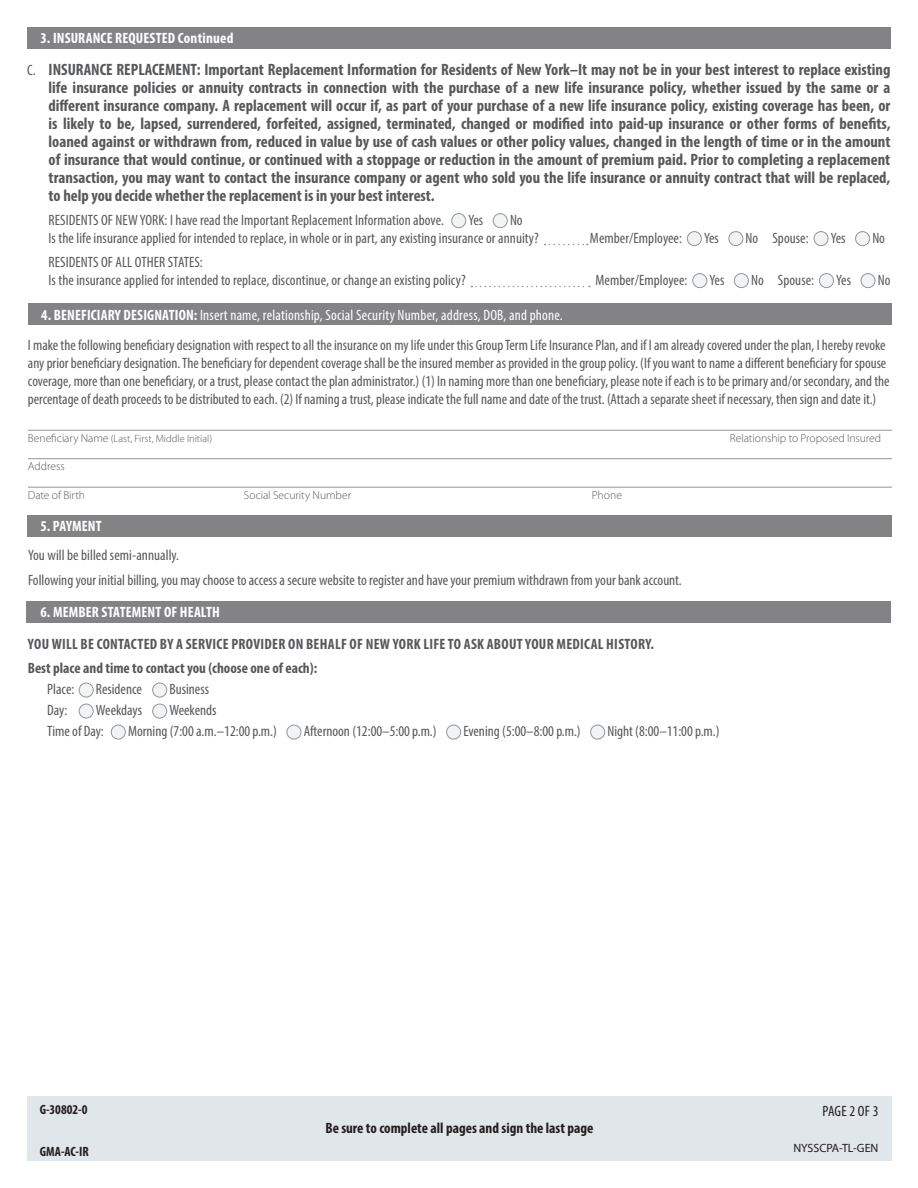
<style>
.page{position:relative;width:918px;height:1188px;background:#fff}
.page>*{position:absolute;margin:0;border:0;box-sizing:border-box;transform-origin:0 0}
.t1{font:700 condensed 16.5px/18px "Myriad Pro";color:#57585a;text-align:justify}
.t2{font:condensed 15px/18px "Myriad Pro";color:#57585a}
.t3{font:condensed 15px "Myriad Pro";letter-spacing:.015em;color:#fff}
.t4{font:700 condensed 15px "Myriad Pro";letter-spacing:.02em;color:#57585a}
.t5{font:700 condensed 15px "Myriad Pro";letter-spacing:.01em;color:#fff}
.t6{font:700 condensed 15px "Myriad Pro";color:#57585a}
.t7{font:700 condensed 15px "Myriad Pro";color:#231f20}
.t8{font:condensed 15px "Myriad Pro";letter-spacing:.01em;color:#231f20}
.t9{font:700 condensed 13.5px "Myriad Pro";color:#231f20}
.t10{font:12px "Myriad Pro";color:#231f20}
.t11{font:300 11.7px "Myriad Pro";letter-spacing:-.005em;color:#57585a}
.t12{font:300 10.5px "Myriad Pro";color:#57585a}
.s1{font-weight:400;font-size:15px}
.s2{font-weight:700}
.s3{font-size:11.7px}
</style>
<div class="page">
<div style="left:27px;top:27px;width:863px;height:22px;background:#838386"></div>
<svg style="left:545px;top:244px;width:43px;height:1px"></svg>
<svg style="left:471px;top:286px;width:119px;height:1px"></svg>
<div style="left:452px;top:214px;width:14px;height:14px;background:#f2f3f4;border-radius:50%"></div>
<div style="left:451px;top:213px;width:15px;height:15px;border:1px solid #939598;border-radius:50%"></div>
<div style="left:493px;top:214px;width:14px;height:14px;background:#f2f3f4;border-radius:50%"></div>
<div style="left:493px;top:213px;width:15px;height:15px;border:1px solid #939598;border-radius:50%"></div>
<div style="left:687px;top:232px;width:14px;height:14px;background:#f2f3f4;border-radius:50%"></div>
<div style="left:687px;top:231px;width:15px;height:15px;border:1px solid #939598;border-radius:50%"></div>
<div style="left:729px;top:232px;width:14px;height:14px;background:#f2f3f4;border-radius:50%"></div>
<div style="left:728px;top:231px;width:15px;height:15px;border:1px solid #939598;border-radius:50%"></div>
<div style="left:814px;top:232px;width:14px;height:14px;background:#f2f3f4;border-radius:50%"></div>
<div style="left:814px;top:231px;width:14px;height:15px;border:1px solid #939598;border-radius:50%"></div>
<div style="left:856px;top:232px;width:14px;height:14px;background:#f2f3f4;border-radius:50%"></div>
<div style="left:855px;top:231px;width:15px;height:15px;border:1px solid #939598;border-radius:50%"></div>
<div style="left:693px;top:274px;width:14px;height:14px;background:#f2f3f4;border-radius:50%"></div>
<div style="left:692px;top:273px;width:15px;height:15px;border:1px solid #939598;border-radius:50%"></div>
<div style="left:734px;top:274px;width:14px;height:14px;background:#f2f3f4;border-radius:50%"></div>
<div style="left:734px;top:273px;width:15px;height:15px;border:1px solid #939598;border-radius:50%"></div>
<div style="left:820px;top:274px;width:14px;height:14px;background:#f2f3f4;border-radius:50%"></div>
<div style="left:819px;top:273px;width:15px;height:15px;border:1px solid #939598;border-radius:50%"></div>
<div style="left:861px;top:274px;width:14px;height:14px;background:#f2f3f4;border-radius:50%"></div>
<div style="left:861px;top:273px;width:14px;height:15px;border:1px solid #939598;border-radius:50%"></div>
<div style="left:28px;top:303px;width:864px;height:22px;background:#838386"></div>
<hr style="left:28px;top:430px;width:864px;height:1px;background:#939598">
<hr style="left:28px;top:458px;width:864px;height:1px;background:#939598">
<hr style="left:28px;top:487px;width:864px;height:1px;background:#939598">
<div style="left:27px;top:601px;width:864px;height:21px;background:#838386"></div>
<div style="left:79px;top:683px;width:14px;height:14px;background:#f2f3f4;border-radius:50%"></div>
<div style="left:79px;top:683px;width:15px;height:14px;border:1px solid #939598;border-radius:50%"></div>
<div style="left:153px;top:683px;width:14px;height:14px;background:#f2f3f4;border-radius:50%"></div>
<div style="left:152px;top:683px;width:15px;height:14px;border:1px solid #939598;border-radius:50%"></div>
<div style="left:79px;top:704px;width:14px;height:14px;background:#f2f3f4;border-radius:50%"></div>
<div style="left:79px;top:704px;width:15px;height:14px;border:1px solid #939598;border-radius:50%"></div>
<div style="left:153px;top:704px;width:14px;height:14px;background:#f2f3f4;border-radius:50%"></div>
<div style="left:152px;top:704px;width:15px;height:14px;border:1px solid #939598;border-radius:50%"></div>
<div style="left:111px;top:725px;width:14px;height:14px;background:#f2f3f4;border-radius:50%"></div>
<div style="left:111px;top:725px;width:15px;height:14px;border:1px solid #939598;border-radius:50%"></div>
<div style="left:287px;top:725px;width:14px;height:14px;background:#f2f3f4;border-radius:50%"></div>
<div style="left:287px;top:725px;width:14px;height:14px;border:1px solid #939598;border-radius:50%"></div>
<div style="left:447px;top:725px;width:14px;height:14px;background:#f2f3f4;border-radius:50%"></div>
<div style="left:446px;top:725px;width:15px;height:14px;border:1px solid #939598;border-radius:50%"></div>
<div style="left:591px;top:725px;width:14px;height:14px;background:#f2f3f4;border-radius:50%"></div>
<div style="left:590px;top:725px;width:15px;height:14px;border:1px solid #939598;border-radius:50%"></div>
<div style="left:27px;top:515px;width:865px;height:21px;background:#838386"></div>
<div style="left:27px;top:1096px;width:865px;height:65px;background:#e1e6ea"></div>
<p class="t5" style="left:41px;top:29px;width:194px">3. INSURANCE REQUESTED Continued</p>
<p class="t1" style="left:49px;top:60px;width:844px;text-indent:-22px"><span class="s1">C.</span> INSURANCE REPLACEMENT: Important Replacement Information for Residents of New York–It may not be in your best interest to replace existing life insurance policies or annuity contracts in connection with the purchase of a new life insurance policy, whether issued by the same or a different insurance company. A replacement will occur if, as part of your purchase of a new life insurance policy, existing coverage has been, or is likely to be, lapsed, surrendered, forfeited, assigned, terminated, changed or modified into paid-up insurance or other forms of benefits, loaned against or withdrawn from, reduced in value by use of cash values or other policy values, changed in the length of time or in the amount of insurance that would continue, or continued with a stoppage or reduction in the amount of premium paid. Prior to completing a replacement transaction, you may want to contact the insurance company or agent who sold you the life insurance or annuity contract that will be replaced, to help you decide whether the replacement is in your best interest.</p>
<p class="t2" style="left:49px;top:211px;width:397px">RESIDENTS OF NEW YORK: I have read the Important Replacement Information above.</p>
<p class="t2" style="left:469px;top:211px;width:16px">Yes</p>
<p class="t2" style="left:49px;top:211px;width:492px;text-indent:461px">No<br>Is the life insurance applied for intended to replace, in whole or in part, any existing insurance or annuity?</p>
<p class="t2" style="left:590px;top:229px;width:94px">Member/Employee:</p>
<p class="t2" style="left:704px;top:229px;width:16px">Yes</p>
<p class="t2" style="left:746px;top:229px;width:65px">No Spouse:</p>
<p class="t2" style="left:831px;top:229px;width:16px">Yes</p>
<p class="t2" style="left:872px;top:229px;width:14px">No</p>
<p class="t2" style="left:49px;top:253px;width:419px">RESIDENTS OF ALL OTHER STATES:<br>Is the insurance applied for intended to replace, discontinue, or change an existing policy?</p>
<p class="t2" style="left:595px;top:271px;width:94px">Member/Employee:</p>
<p class="t2" style="left:710px;top:271px;width:16px">Yes</p>
<p class="t2" style="left:751px;top:271px;width:65px">No Spouse:</p>
<p class="t2" style="left:836px;top:271px;width:16px">Yes</p>
<p class="t2" style="left:878px;top:271px;width:14px">No</p>
<p class="t3" style="left:41px;top:306px;width:523px"><span class="s2">4. BENEFICIARY DESIGNATION:</span> Insert name, relationship, Social Security Number, address, DOB, and phone.</p>
<p class="t2" style="left:28px;top:336px;width:863px">I make the following beneficiary designation with respect to all the insurance on my life under this Group Term Life Insurance Plan, and if I am already covered under the plan, I hereby revoke any prior beneficiary designation. The beneficiary for dependent coverage shall be the insured member as provided in the group policy. (If you want to name a different beneficiary for spouse coverage, more than one beneficiary, or a trust, please contact the plan administrator.) (1) In naming more than one beneficiary, please note if each is to be primary and/or secondary, and the percentage of death proceeds to be distributed to each. (2) If naming a trust, please indicate the full name and date of the trust. (Attach a separate sheet if necessary, then sign and date it.)</p>
<p class="t12" style="left:28px;top:432px;width:186px"><span class="s3">Beneficiary Name</span> (Last, First, Middle Initial)</p>
<p class="t11" style="left:730px;top:431px;width:153px">Relationship to Proposed Insured</p>
<p class="t11" style="left:28px;top:459px;width:38px">Address</p>
<p class="t11" style="left:28px;top:488px;width:59px">Date of Birth</p>
<p class="t11" style="left:244px;top:488px;width:109px">Social Security Number</p>
<p class="t11" style="left:592px;top:488px;width:31px">Phone</p>
<p class="t5" style="left:40px;top:517px;width:63px">5. PAYMENT</p>
<p class="t2" style="left:28px;top:546px;width:153px">You will be billed semi-annually.</p>
<p class="t2" style="left:28px;top:571px;width:655px">Following your initial billing, you may choose to access a secure website to register and have your premium withdrawn from your bank account.</p>
<p class="t5" style="left:40px;top:603px;width:181px">6. MEMBER STATEMENT OF HEALTH</p>
<p class="t4" style="left:28px;top:634px;width:628px">YOU WILL BE CONTACTED BY A SERVICE PROVIDER ON BEHALF OF NEW YORK LIFE TO ASK ABOUT YOUR MEDICAL HISTORY.</p>
<p class="t6" style="left:28px;top:659px;width:291px">Best place and time to contact you (choose one of each):</p>
<p class="t2" style="left:47px;top:680px;width:29px">Place:</p>
<p class="t2" style="left:96px;top:680px;width:48px">Residence</p>
<p class="t2" style="left:169px;top:680px;width:41px">Business</p>
<p class="t2" style="left:47px;top:701px;width:22px">Day:</p>
<p class="t2" style="left:96px;top:701px;width:48px">Weekdays</p>
<p class="t2" style="left:169px;top:701px;width:49px">Weekends</p>
<p class="t2" style="left:47px;top:722px;width:58px">Time of Day:</p>
<p class="t2" style="left:128px;top:722px;width:150px">Morning (7:00 a.m.–12:00 p.m.)</p>
<p class="t2" style="left:304px;top:722px;width:134px">Afternoon (12:00–5:00 p.m.)</p>
<p class="t2" style="left:463px;top:722px;width:119px">Evening (5:00–8:00 p.m.)</p>
<p class="t2" style="left:607px;top:722px;width:114px">Night (8:00–11:00 p.m.)</p>
<p class="t9" style="left:40px;top:1101px;width:49px">G-30802-0</p>
<p class="t8" style="left:823px;top:1102px;width:57px">PAGE 2 OF 3</p>
<p class="t9" style="left:40px;top:1143px;width:51px">GMA-AC-IR</p>
<p class="t7" style="left:325px;top:1119px;width:270px">Be sure to complete all pages and sign the last page</p>
<p class="t10" style="left:793px;top:1141px;width:87px">NYSSCPA-TL-GEN</p>
</div>
